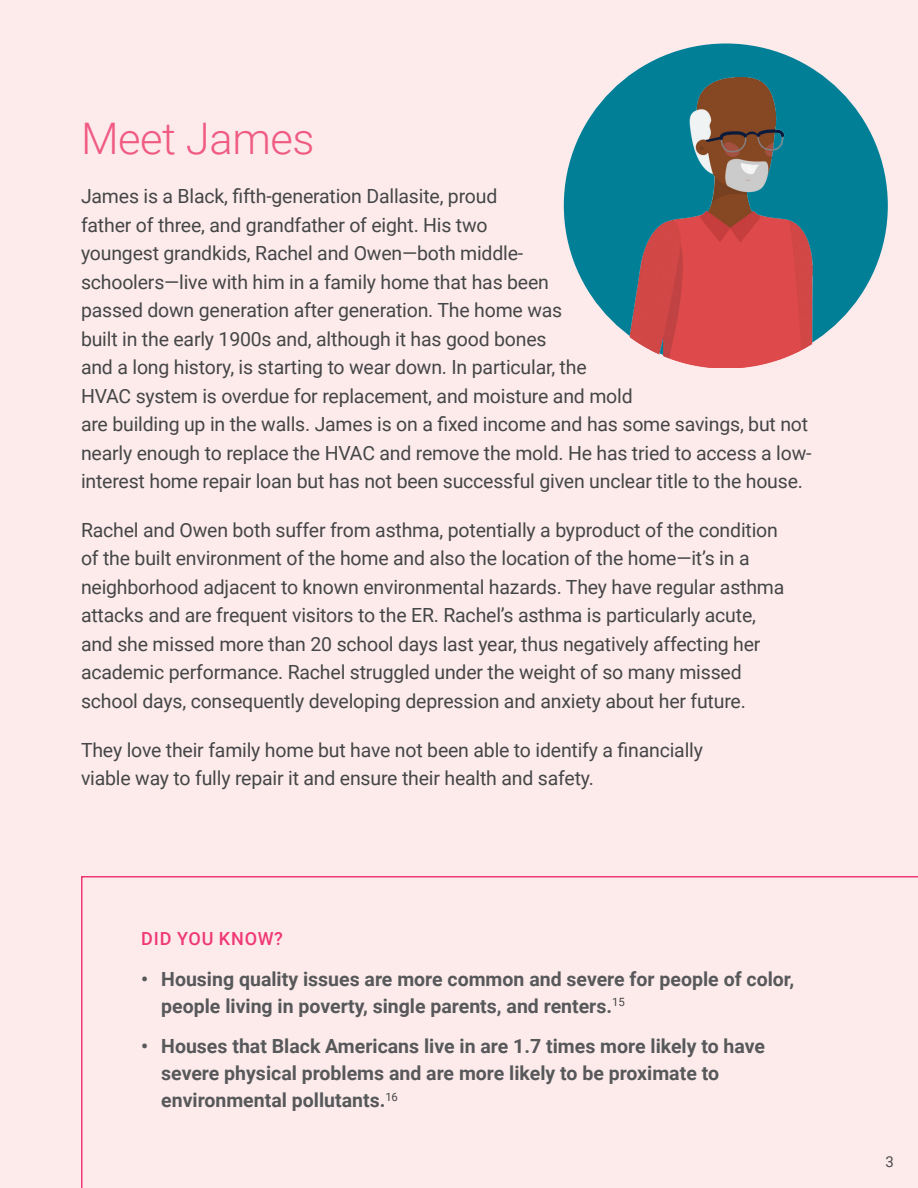
<style>
.page{position:relative;width:918px;height:1188px;background:#fdebec}
.page>*{position:absolute;margin:0;border:0;box-sizing:border-box;transform-origin:0 0}
.text{font:300 43.5px "Roboto";letter-spacing:-.01em;color:#f05b82}
.text-2{font:19.5px/28.5px "Roboto";letter-spacing:-.01em;color:#454647}
.subheader{font:700 19.5px/27px "Roboto";color:#57585a}
.subheader-2{font:500 18px "Roboto";letter-spacing:.045em;color:#ef3875}
.text-3{font:15px "Roboto";color:#4b4c4d}
</style>
<div class="page">
<svg style="left:81px;top:876px;width:837px;height:312px"></svg>
<img style="left:564px;top:44px;width:324px;height:324px">
<p class="text" style="left:81px;top:108px;width:235px">Meet James</p>
<p class="text-2" style="left:81px;top:181px;width:732px">James is a Black, fifth-generation Dallasite, proud<br>father of three, and grandfather of eight. His two<br>youngest grandkids, Rachel and Owen—both middle-<br>schoolers—live with him in a family home that has been<br>passed down generation after generation. The home was<br>built in the early 1900s and, although it has good bones<br>and a long history, is starting to wear down. In particular, the<br>HVAC system is overdue for replacement, and moisture and mold<br>are building up in the walls. James is on a fixed income and has some savings, but not nearly enough to replace the HVAC and remove the mold. He has tried to access a low&shy;interest home repair loan but has not been successful given unclear title to the house.</p>
<p class="text-2" style="left:81px;top:515px;width:705px">Rachel and Owen both suffer from asthma, potentially a byproduct of the condition of the built environment of the home and also the location of the home—it’s in a neighborhood adjacent to known environmental hazards. They have regular asthma attacks and are frequent visitors to the ER. Rachel’s asthma is particularly acute, and she missed more than 20 school days last year, thus negatively affecting her academic performance. Rachel struggled under the weight of so many missed school days, consequently developing depression and anxiety about her future.</p>
<p class="text-2" style="left:81px;top:735px;width:624px">They love their family home but have not been able to identify a financially viable way to fully repair it and ensure their health and safety.</p>
<p class="subheader-2" style="left:141px;top:926px;width:143px">DID YOU KNOW?</p>
<p class="subheader" style="left:161px;top:964px;width:634px;text-indent:-20px">• Housing quality issues are more common and severe for people of color, people living in poverty, single parents, and renters.<sup>15</sup></p>
<p class="subheader" style="left:161px;top:1032px;width:605px;text-indent:-20px">• Houses that Black Americans live in are 1.7 times more likely to have severe physical problems and are more likely to be proximate to environmental pollutants.<sup>16</sup></p>
<p class="text-3" style="left:886px;top:1151px;width:10px">3</p>
</div>
